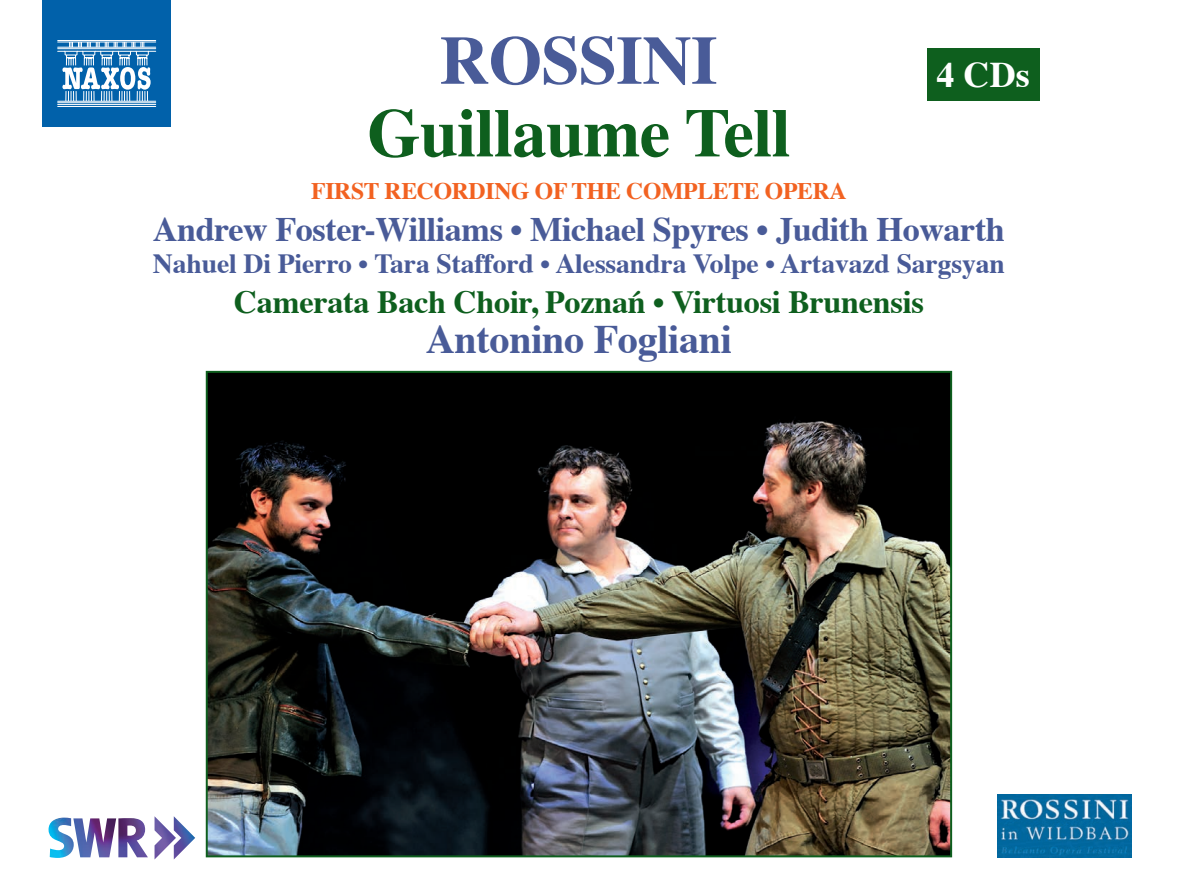
<style>
.page{position:relative;width:1188px;height:892px;background:#fff}
.page>*{position:absolute;margin:0;border:0;box-sizing:border-box;transform-origin:0 0}
.t1{font:700 68.55px "Times";letter-spacing:-.01em;color:#0e5f1e}
.t2{font:700 68.55px "Times";letter-spacing:-.01em;color:#495b98}
.t3{font:700 40.35px "Times";letter-spacing:-.01em;color:#495b98}
.t4{font:700 36px "Times";color:#fff}
.t5{font:700 34.35px "Times";letter-spacing:-.015em;color:#495b98}
.t6{font:700 32.25px "Times";letter-spacing:-.01em;color:#0e5f1e}
.t7{font:700 27.75px "Times";letter-spacing:-.005em;color:#495b98}
.t8{font:700 23.7px "Times";letter-spacing:-.015em;color:#f26221}
</style>
<div class="page">
<div style="left:43px;top:0;width:128px;height:126px;background:#0161aa"></div>
<hr style="left:58px;top:51px;width:98px;height:1px;background:#fff">
<hr style="left:58px;top:101px;width:98px;height:1px;background:#fff">
<hr style="left:58px;top:48px;width:98px;height:1px;background:#fff">
<hr style="left:58px;top:47px;width:98px;height:1px;background:#fff">
<hr style="left:58px;top:42px;width:98px;height:1px;background:#fff">
<hr style="left:58px;top:40px;width:98px;height:1px;background:#fff">
<hr style="left:58px;top:102px;width:98px;height:1px;background:#fff">
<hr style="left:58px;top:106px;width:98px;height:1px;background:#fff">
<hr style="left:58px;top:104px;width:98px;height:1px;background:#fff">
<svg style="left:62px;top:42px;width:89px;height:60px"></svg>
<img style="left:209px;top:374px;width:740px;height:480px">
<div style="left:206px;top:371px;width:746px;height:486px;border:2px solid #0e5f1e"></div>
<div style="left:927px;top:48px;width:112px;height:52px;background:#0e5f1e"></div>
<img style="left:49px;top:816px;width:146px;height:43px">
<img style="left:997px;top:794px;width:134px;height:63px">
<h1 class="t2" style="left:440px;top:-5px;width:279px">ROSSINI</h1>
<h1 class="t1" style="left:367px;top:67px;width:425px">Guillaume Tell</h1>
<p class="t8" style="left:311px;top:168px;width:537px">FIRST RECORDING OF THE COMPLETE OPERA</p>
<p class="t5" style="left:153px;top:196px;width:854px">Andrew Foster-Williams • Michael Spyres • Judith Howarth</p>
<p class="t7" style="left:153px;top:236px;width:854px">Nahuel Di Pierro • Tara Stafford • Alessandra Volpe • Artavazd Sargsyan</p>
<p class="t6" style="left:234px;top:271px;width:691px">Camerata Bach Choir, Poznań • Virtuosi Brunensis</p>
<h2 class="t3" style="left:426px;top:300px;width:308px">Antonino Fogliani</h2>
<p class="t4" style="left:937px;top:40px;width:95px">4 CDs</p>
</div>
